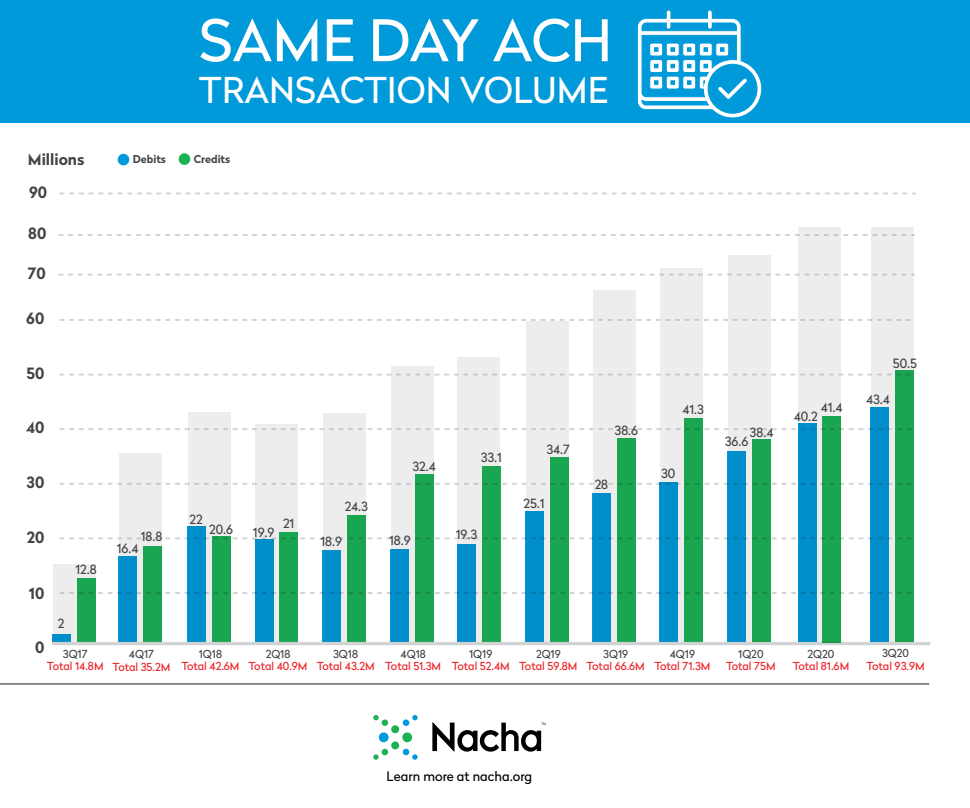
<style>
.page{position:relative;width:970px;height:808px;background:#fff}
.page>*{position:absolute;margin:0;border:0;box-sizing:border-box;transform-origin:0 0}
.t1{font:57.1px "Radikal";color:#fff}
.t2{font:35.5px "Radikal";color:#fff}
.t3{font:700 15.6px "Radikal";color:#434445}
.t4{font:13px "Radikal";color:#000}
.t5{font:12.7px "Radikal";color:#434445}
.t6{font:11px "Radikal";color:#ec2026}
.t7{font:11px "Radikal";color:#434445}
.t8{font:700 10.8px "Radikal";color:#434445}
</style>
<div class="page">
<svg style="left:98px;top:592px;width:772px;height:2px"></svg>
<svg style="left:60px;top:537px;width:810px;height:2px"></svg>
<svg style="left:60px;top:483px;width:810px;height:2px"></svg>
<svg style="left:60px;top:428px;width:810px;height:2px"></svg>
<svg style="left:60px;top:373px;width:811px;height:2px"></svg>
<svg style="left:60px;top:319px;width:811px;height:2px"></svg>
<svg style="left:59px;top:274px;width:856px;height:2px"></svg>
<svg style="left:59px;top:234px;width:856px;height:2px"></svg>
<svg style="left:60px;top:192px;width:856px;height:2px"></svg>
<div style="left:0;top:0;width:970px;height:122px;background:#009ada"></div>
<svg style="left:637px;top:10px;width:125px;height:108px"></svg>
<div style="left:526px;top:321px;width:43px;height:322px;background:#ededee"></div>
<div style="left:457px;top:357px;width:43px;height:287px;background:#ededee"></div>
<div style="left:391px;top:366px;width:43px;height:278px;background:#ededee"></div>
<div style="left:323px;top:413px;width:43px;height:231px;background:#ededee"></div>
<div style="left:255px;top:424px;width:43px;height:220px;background:#ededee"></div>
<div style="left:188px;top:412px;width:43px;height:231px;background:#ededee"></div>
<div style="left:119px;top:452px;width:43px;height:191px;background:#ededee"></div>
<div style="left:53px;top:564px;width:43px;height:80px;background:#ededee"></div>
<svg style="left:52px;top:634px;width:19px;height:8px"></svg>
<div style="left:77px;top:578px;width:19px;height:66px;background:#1aa550"></div>
<div style="left:119px;top:557px;width:18px;height:87px;background:#008fcb"></div>
<div style="left:143px;top:547px;width:19px;height:97px;background:#1aa550"></div>
<div style="left:187px;top:527px;width:19px;height:117px;background:#008fcb"></div>
<div style="left:212px;top:536px;width:19px;height:108px;background:#1aa550"></div>
<div style="left:255px;top:539px;width:19px;height:105px;background:#008fcb"></div>
<div style="left:279px;top:532px;width:19px;height:112px;background:#1aa550"></div>
<div style="left:322px;top:550px;width:19px;height:94px;background:#008fcb"></div>
<div style="left:347px;top:516px;width:19px;height:128px;background:#1aa550"></div>
<div style="left:390px;top:550px;width:19px;height:94px;background:#008fcb"></div>
<div style="left:415px;top:474px;width:18px;height:170px;background:#1aa550"></div>
<div style="left:457px;top:544px;width:19px;height:100px;background:#008fcb"></div>
<div style="left:482px;top:467px;width:19px;height:177px;background:#1aa550"></div>
<div style="left:525px;top:511px;width:19px;height:133px;background:#008fcb"></div>
<div style="left:550px;top:458px;width:19px;height:186px;background:#1aa550"></div>
<div style="left:593px;top:290px;width:43px;height:353px;background:#ededee"></div>
<div style="left:592px;top:493px;width:19px;height:151px;background:#008fcb"></div>
<div style="left:617px;top:438px;width:19px;height:206px;background:#1aa550"></div>
<div style="left:660px;top:268px;width:43px;height:375px;background:#ededee"></div>
<div style="left:659px;top:483px;width:19px;height:161px;background:#008fcb"></div>
<div style="left:684px;top:418px;width:19px;height:226px;background:#1aa550"></div>
<hr style="left:52px;top:642px;width:878px;height:3px;background:#d1d2d4">
<div style="left:728px;top:256px;width:43px;height:386px;background:#ededee"></div>
<div style="left:727px;top:451px;width:19px;height:191px;background:#008fcb"></div>
<div style="left:752px;top:439px;width:19px;height:203px;background:#1aa550"></div>
<div style="left:798px;top:227px;width:43px;height:414px;background:#ededee"></div>
<div style="left:798px;top:423px;width:19px;height:219px;background:#008fcb"></div>
<div style="left:822px;top:416px;width:19px;height:226px;background:#1aa550"></div>
<div style="left:871px;top:227px;width:43px;height:414px;background:#ededee"></div>
<div style="left:870px;top:407px;width:19px;height:235px;background:#008fcb"></div>
<div style="left:895px;top:370px;width:18px;height:272px;background:#1aa550"></div>
<div style="left:118px;top:154px;width:11px;height:11px;background:#009ada;border-radius:50%"></div>
<div style="left:179px;top:153px;width:11px;height:12px;background:#1db156;border-radius:50%"></div>
<hr style="left:0;top:683px;width:929px;height:1px;background:#211e1e">
<svg style="left:432px;top:722px;width:114px;height:30px"></svg>
<div style="left:402px;top:732px;width:10px;height:10px;background:#1db156;border-radius:50%"></div>
<div style="left:391px;top:725px;width:8px;height:8px;background:#1db156;border-radius:50%"></div>
<div style="left:391px;top:741px;width:8px;height:8px;background:#1db156;border-radius:50%"></div>
<div style="left:382px;top:719px;width:6px;height:7px;background:#1db156;border-radius:50%"></div>
<svg style="left:373px;top:715px;width:6px;height:5px"></svg>
<div style="left:382px;top:748px;width:6px;height:7px;background:#1db156;border-radius:50%"></div>
<svg style="left:373px;top:754px;width:6px;height:5px"></svg>
<div style="left:379px;top:732px;width:10px;height:10px;background:#009ada;border-radius:50%"></div>
<div style="left:403px;top:719px;width:6px;height:7px;background:#009ada;border-radius:50%"></div>
<svg style="left:412px;top:715px;width:6px;height:5px"></svg>
<div style="left:403px;top:748px;width:6px;height:7px;background:#009ada;border-radius:50%"></div>
<svg style="left:412px;top:754px;width:6px;height:5px"></svg>
<h1 class="t1" style="left:199px;top:0;width:415px">SAME DAY ACH</h1>
<h2 class="t2" style="left:199px;top:65px;width:411px">TRANSACTION VOLUME</h2>
<h3 class="t3" style="left:28px;top:148px;width:58px">Millions</h3>
<p class="t8" style="left:133px;top:152px;width:35px">Debits</p>
<p class="t8" style="left:194px;top:151px;width:38px">Credits</p>
<h3 class="t3" style="left:29px;top:181px;width:20px">90</h3>
<h3 class="t3" style="left:28px;top:222px;width:20px">80</h3>
<h3 class="t3" style="left:28px;top:262px;width:19px">70</h3>
<h3 class="t3" style="left:26px;top:307px;width:20px">60</h3>
<h3 class="t3" style="left:26px;top:362px;width:19px">50</h3>
<h3 class="t3" style="left:26px;top:416px;width:20px">40</h3>
<h3 class="t3" style="left:27px;top:470px;width:19px">30</h3>
<h3 class="t3" style="left:27px;top:526px;width:19px">20</h3>
<h3 class="t3" style="left:29px;top:582px;width:17px">10</h3>
<p class="t5" style="left:75px;top:560px;width:23px">12.8</p>
<p class="t5" style="left:58px;top:615px;width:8px">2</p>
<h3 class="t3" style="left:35px;top:636px;width:11px">0</h3>
<p class="t7" style="left:63px;top:646px;width:26px">3Q17</p>
<p class="t6" style="left:47px;top:658px;width:58px">Total 14.8M</p>
<p class="t5" style="left:141px;top:527px;width:23px">18.8</p>
<p class="t5" style="left:117px;top:539px;width:23px">16.4</p>
<p class="t7" style="left:129px;top:646px;width:27px">4Q17</p>
<p class="t6" style="left:113px;top:659px;width:59px">Total 35.2M</p>
<p class="t5" style="left:190px;top:510px;width:15px">22</p>
<p class="t5" style="left:209px;top:520px;width:25px">20.6</p>
<p class="t5" style="left:253px;top:523px;width:23px">19.9</p>
<p class="t5" style="left:283px;top:514px;width:13px">21</p>
<p class="t5" style="left:345px;top:498px;width:25px">24.3</p>
<p class="t5" style="left:321px;top:533px;width:23px">18.9</p>
<p class="t5" style="left:413px;top:457px;width:25px">32.4</p>
<p class="t5" style="left:481px;top:448px;width:23px">33.1</p>
<p class="t5" style="left:389px;top:532px;width:23px">18.9</p>
<p class="t5" style="left:456px;top:526px;width:23px">19.3</p>
<p class="t5" style="left:546px;top:440px;width:25px">34.7</p>
<p class="t5" style="left:524px;top:494px;width:23px">25.1</p>
<p class="t5" style="left:615px;top:421px;width:25px">38.6</p>
<p class="t5" style="left:595px;top:475px;width:15px">28</p>
<p class="t5" style="left:682px;top:400px;width:23px">41.3</p>
<p class="t5" style="left:661px;top:464px;width:16px">30</p>
<p class="t7" style="left:199px;top:646px;width:25px">1Q18</p>
<p class="t6" style="left:181px;top:658px;width:60px">Total 42.6M</p>
<p class="t7" style="left:266px;top:646px;width:26px">2Q18</p>
<p class="t6" style="left:249px;top:658px;width:61px">Total 40.9M</p>
<p class="t7" style="left:333px;top:646px;width:26px">3Q18</p>
<p class="t6" style="left:317px;top:658px;width:59px">Total 43.2M</p>
<p class="t7" style="left:401px;top:646px;width:27px">4Q18</p>
<p class="t6" style="left:385px;top:658px;width:58px">Total 51.3M</p>
<p class="t7" style="left:469px;top:646px;width:25px">1Q19</p>
<p class="t6" style="left:452px;top:658px;width:60px">Total 52.4M</p>
<p class="t7" style="left:536px;top:646px;width:26px">2Q19</p>
<p class="t6" style="left:519px;top:658px;width:60px">Total 59.8M</p>
<p class="t7" style="left:603px;top:646px;width:26px">3Q19</p>
<p class="t6" style="left:586px;top:658px;width:60px">Total 66.6M</p>
<p class="t7" style="left:670px;top:646px;width:27px">4Q19</p>
<p class="t6" style="left:654px;top:658px;width:58px">Total 71.3M</p>
<p class="t5" style="left:750px;top:423px;width:25px">38.4</p>
<p class="t5" style="left:725px;top:432px;width:25px">36.6</p>
<p class="t7" style="left:738px;top:646px;width:27px">1Q20</p>
<p class="t6" style="left:726px;top:658px;width:51px">Total 75M</p>
<p class="t5" style="left:821px;top:398px;width:23px">41.4</p>
<p class="t5" style="left:794px;top:407px;width:26px">40.2</p>
<p class="t5" style="left:893px;top:354px;width:26px">50.5</p>
<p class="t5" style="left:866px;top:390px;width:25px">43.4</p>
<p class="t7" style="left:808px;top:646px;width:28px">2Q20</p>
<p class="t6" style="left:793px;top:658px;width:58px">Total 81.6M</p>
<p class="t7" style="left:882px;top:645px;width:28px">3Q20</p>
<p class="t6" style="left:866px;top:658px;width:60px">Total 93.9M</p>
<p class="t4" style="left:387px;top:767px;width:147px">Learn more at nacha.org</p>
</div>
